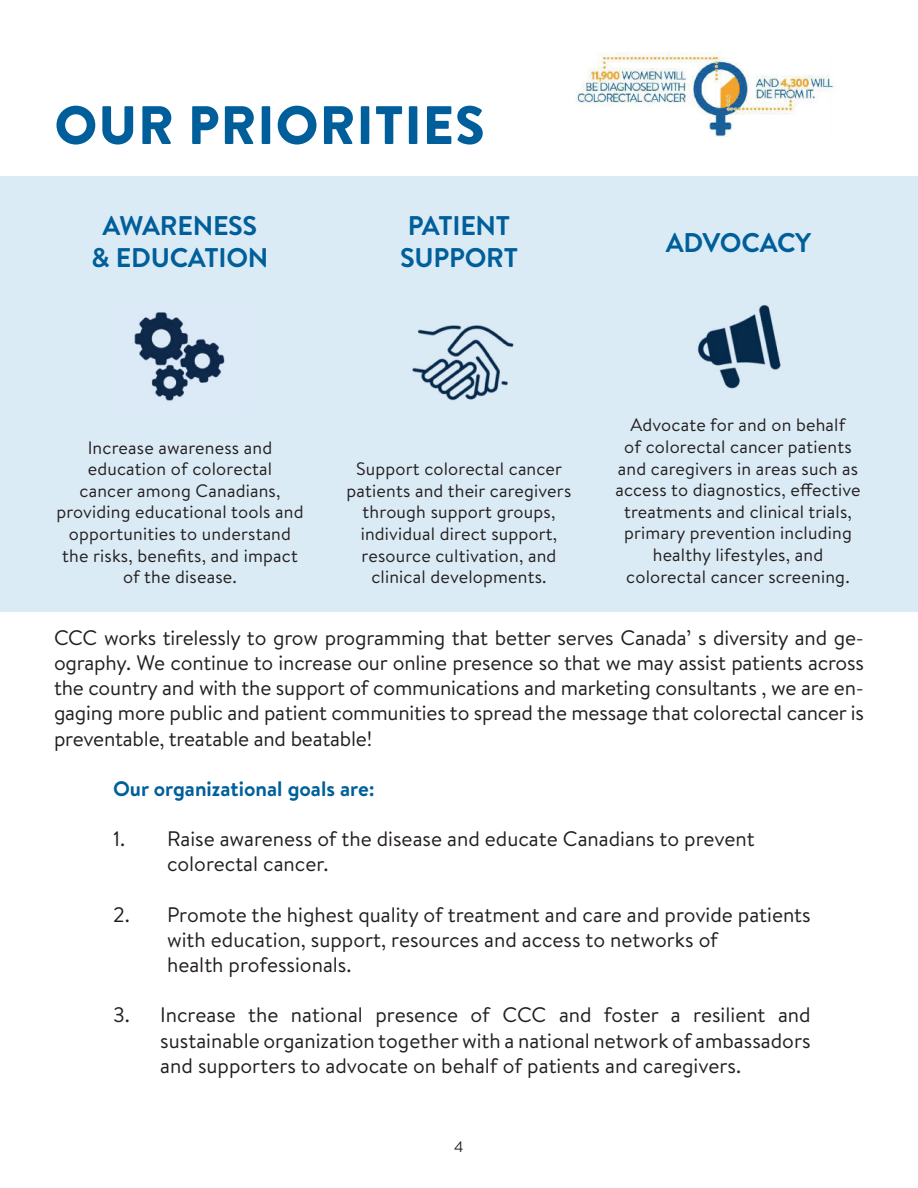
<style>
.page{position:relative;width:918px;height:1188px;background:#fff}
.page>*{position:absolute;margin:0;border:0;box-sizing:border-box;transform-origin:0 0}
.t1{font:900 54px "Brandon Text";letter-spacing:.02em;color:#005f9b}
.t2{font:700 27px/32.4px "Brandon Text";letter-spacing:-.01em;color:#005f9b;text-align:center}
.t3{font:21px/25.2px "Brandon Text";color:#231f20;text-align:justify}
.t4{font:700 21px "Brandon Text";color:#005f9b}
.t5{font:18px/21.6px "Brandon Text";letter-spacing:.01em;color:#231f20;text-align:center}
.t6{font:15px "Brandon Text";color:#231f20}
</style>
<div class="page">
<div style="left:0;top:176px;width:918px;height:436px;background:#dbebf5"></div>
<img style="left:576px;top:52px;width:258px;height:84px">
<img style="left:134px;top:312px;width:91px;height:89px">
<img style="left:412px;top:325px;width:102px;height:76px">
<img style="left:697px;top:305px;width:84px;height:84px">
<h1 class="t1" style="left:54px;top:100px;width:432px">OUR PRIORITIES</h1>
<p class="t2" style="left:92px;top:212px;width:178px">AWARENESS &amp; EDUCATION</p>
<p class="t2" style="left:400px;top:212px;width:119px;text-align:left">PATIENT<br>SUPPORT</p>
<p class="t2" style="left:666px;top:229px;width:147px">ADVOCACY</p>
<p class="t5" style="left:56px;top:438px;width:249px">Increase awareness and education of colorectal<br>cancer among Canadians, providing educational tools and opportunities to understand the risks, benefits, and impact of the disease.</p>
<p class="t5" style="left:347px;top:460px;width:226px">Support colorectal cancer patients and their caregivers through support groups, individual direct support, resource cultivation, and clinical developments.</p>
<p class="t5" style="left:615px;top:416px;width:247px">Advocate for and on behalf<br>of colorectal cancer patients and caregivers in areas such as access to diagnostics, effective treatments and clinical trials, primary prevention including healthy lifestyles, and colorectal cancer screening.</p>
<p class="t3" style="left:54px;top:627px;width:812px">CCC works tirelessly to grow programming that better serves Canada’ s diversity and ge&shy;ography. We continue to increase our online presence so that we may assist patients across the country and with the support of communications and marketing consultants , we are en&shy;gaging more public and patient communities to spread the message that colorectal cancer is preventable, treatable and beatable!</p>
<p class="t4" style="left:113px;top:780px;width:263px">Our organizational goals are:</p>
<p class="t3" style="left:167px;top:828px;width:589px;text-indent:-54px">1. Raise awareness of the disease and educate Canadians to prevent colorectal cancer.</p>
<p class="t3" style="left:167px;top:904px;width:645px;text-align:left;text-indent:-54px">2. Promote the highest quality of treatment and care and provide patients with education, support, resources and access to networks of<br>health professionals.</p>
<p class="t3" style="left:160px;top:1004px;width:652px;text-indent:-47px">3. Increase the national presence of CCC and foster a resilient and sustainable organization together with a national network of ambassadors and supporters to advocate on behalf of patients and caregivers.</p>
<p class="t6" style="left:454px;top:1141px;width:11px">4</p>
</div>
